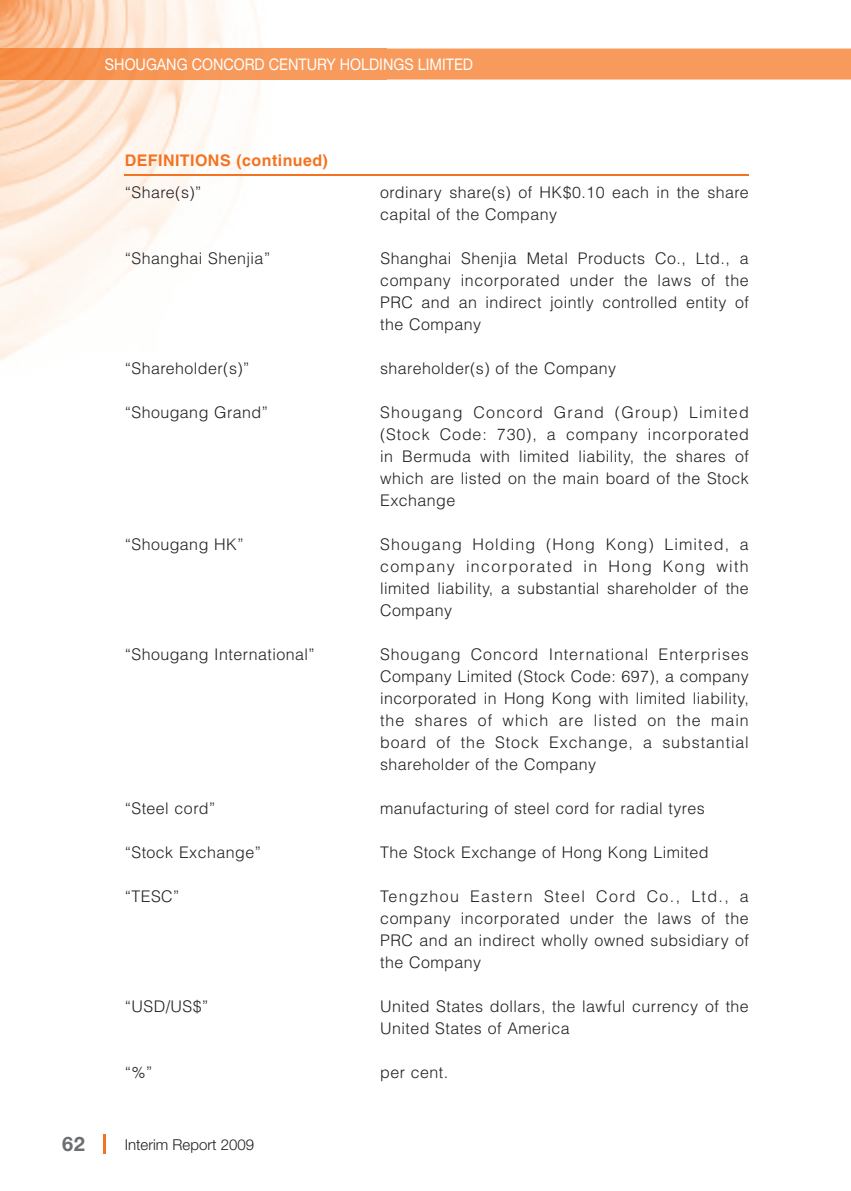
<style>
.page{position:relative;width:851px;height:1191px;background:#fff}
.page>*{position:absolute;margin:0;border:0;box-sizing:border-box;transform-origin:0 0}
.t1{font:700 20px "Helvetica Neue LT Std";color:#6c6d70}
.t2{font:300 16px/22px "Helvetica LT Std";letter-spacing:.03em;color:#231f20;text-align:justify}
.t3{font:16px "Helvetica Neue LT Std";color:#fff;scale:.9 1}
.t4{font:700 16px "Helvetica LT Std";letter-spacing:.03em;color:#f47321}
.t5{font:300 15px "Helvetica Neue LT Std";color:#231f20}
</style>
<div class="page">
<img style="left:0;top:0;width:387px;height:361px">
<div style="left:387px;top:49px;width:463px;height:31px;background:#f89a5b"></div>
<img style="left:0;top:49px;width:387px;height:31px">
<hr style="left:103px;top:1134px;width:2px;height:20px;background:#f47321">
<hr style="left:125px;top:175px;width:623px;height:1px;background:#f47321">
<p class="t3" style="left:105px;top:55px;width:410px">SHOUGANG CONCORD CENTURY HOLDINGS LIMITED</p>
<p class="t4" style="left:125px;top:155px;width:204px">DEFINITIONS (continued)</p>
<p class="t2" style="left:125px;top:183px;width:78px">“Share(s)”</p>
<p class="t2" style="left:380px;top:183px;width:370px">ordinary share(s) of HK$0.10 each in the share capital of the Company</p>
<p class="t2" style="left:125px;top:249px;width:147px">“Shanghai Shenjia”</p>
<p class="t2" style="left:380px;top:249px;width:370px">Shanghai Shenjia Metal Products Co., Ltd., a company incorporated under the laws of the PRC and an indirect jointly controlled entity of the Company</p>
<p class="t2" style="left:125px;top:359px;width:126px">“Shareholder(s)”</p>
<p class="t2" style="left:380px;top:359px;width:237px">shareholder(s) of the Company</p>
<p class="t2" style="left:125px;top:403px;width:145px">“Shougang Grand”</p>
<p class="t2" style="left:380px;top:403px;width:370px">Shougang Concord Grand (Group) Limited (Stock Code: 730), a company incorporated in Bermuda with limited liability, the shares of which are listed on the main board of the Stock Exchange</p>
<p class="t2" style="left:125px;top:535px;width:120px">“Shougang HK”</p>
<p class="t2" style="left:380px;top:535px;width:370px">Shougang Holding (Hong Kong) Limited, a company incorporated in Hong Kong with limited liability, a substantial shareholder of the Company</p>
<p class="t2" style="left:125px;top:645px;width:191px">“Shougang International”</p>
<p class="t2" style="left:380px;top:645px;width:370px">Shougang Concord International Enterprises Company Limited (Stock Code: 697), a company incorporated in Hong Kong with limited liability, the shares of which are listed on the main board of the Stock Exchange, a substantial shareholder of the Company</p>
<p class="t2" style="left:125px;top:799px;width:92px">“Steel cord”</p>
<p class="t2" style="left:380px;top:799px;width:326px">manufacturing of steel cord for radial tyres</p>
<p class="t2" style="left:125px;top:843px;width:138px">“Stock Exchange”</p>
<p class="t2" style="left:380px;top:843px;width:330px">The Stock Exchange of Hong Kong Limited</p>
<p class="t2" style="left:125px;top:887px;width:56px">“TESC”</p>
<p class="t2" style="left:380px;top:887px;width:370px">Tengzhou Eastern Steel Cord Co., Ltd., a company incorporated under the laws of the PRC and an indirect wholly owned subsidiary of the Company</p>
<p class="t2" style="left:125px;top:997px;width:85px">“USD/US$”</p>
<p class="t2" style="left:380px;top:997px;width:370px">United States dollars, the lawful currency of the<br>United States of America</p>
<p class="t2" style="left:125px;top:1063px;width:29px">“%”</p>
<p class="t2" style="left:380px;top:1063px;width:70px">per cent.</p>
<p class="t1" style="left:62px;top:1132px;width:24px">62</p>
<p class="t5" style="left:125px;top:1135px;width:131px">Interim Report 2009</p>
</div>
